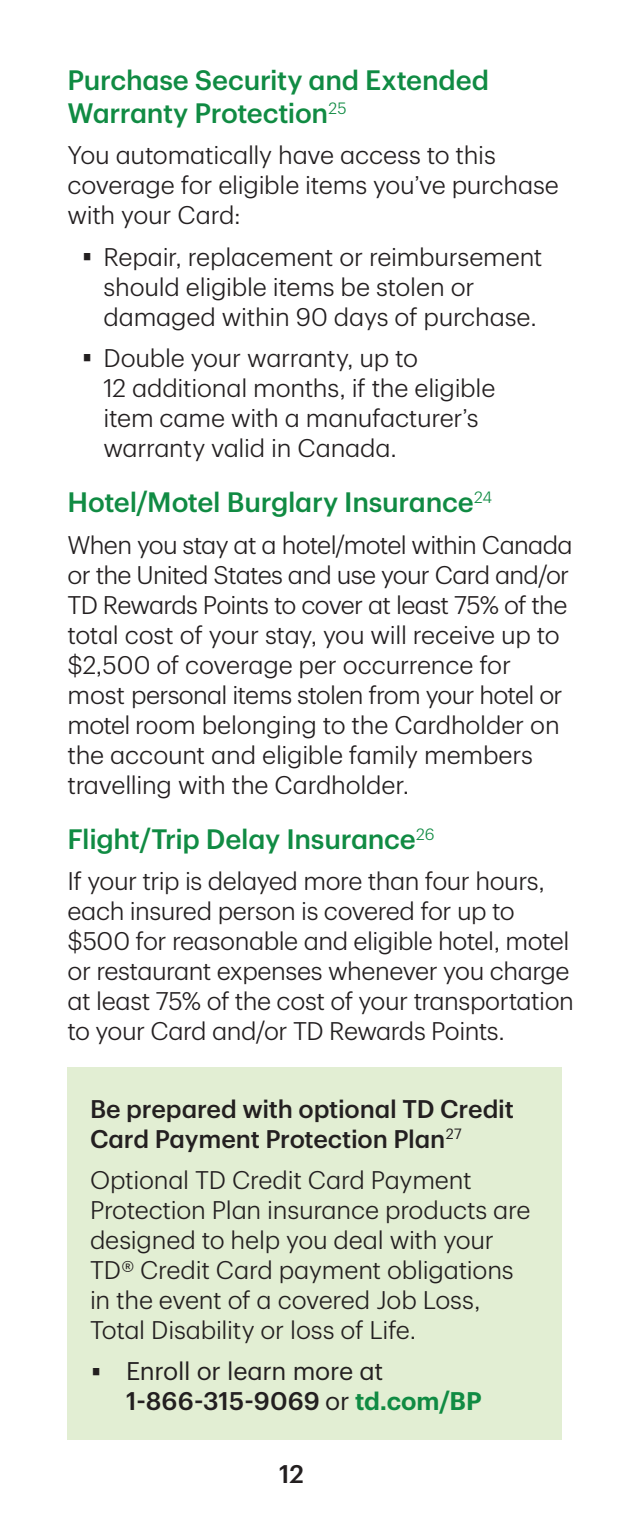
<style>
.page{position:relative;width:630px;height:1530px;background:#fff}
.page>*{position:absolute;margin:0;border:0;box-sizing:border-box;transform-origin:0 0}
.t1{font:500 27.5px/33px "TD Graphik";letter-spacing:-.01em;color:#108b43}
.t2{font:300 25px/30px "TD Graphik";letter-spacing:-.015em;color:#231f20}
.t3{font:500 25px/30px "TD Graphik";letter-spacing:-.01em;color:#231f20}
.t4{font:25px/30px "TD Graphik";letter-spacing:-.01em;color:#231f20}
.s1{font-family:"Titillium";font-weight:100}
.s2{font-weight:500}
.s3{font-weight:600;color:#108b43}
</style>
<div class="page">
<div style="left:68px;top:1067px;width:494px;height:373px;background:#e2eed3"></div>
<p class="t1" style="left:68px;top:62px;width:423px">Purchase Security and Extended<br>Warranty Protection<sup>25</sup></p>
<p class="t2" style="left:68px;top:138px;width:493px">You automatically have access to this coverage for eligible items you’ve purchase with your Card:</p>
<p class="t2" style="left:104px;top:240px;width:441px;text-indent:-22px"><span class="s1">•</span> Repair, replacement or reimbursement should eligible items be stolen or damaged within 90 days of purchase.</p>
<p class="t2" style="left:104px;top:341px;width:393px;text-indent:-22px"><span class="s1">•</span> Double your warranty, up to<br>12 additional months, if the eligible item came with a manufacturer’s warranty valid in Canada.</p>
<p class="t1" style="left:68px;top:484px;width:426px">Hotel/Motel Burglary Insurance<sup>24</sup></p>
<p class="t2" style="left:68px;top:528px;width:507px">When you stay at a hotel/motel within Canada or the United States and use your Card and/or TD Rewards Points to cover at least 75% of the total cost of your stay, you will receive up to $2,500 of coverage per occurrence for most personal items stolen from your hotel or motel room belonging to the Cardholder on the account and eligible family members travelling with the Cardholder.</p>
<p class="t1" style="left:68px;top:821px;width:369px">Flight/Trip Delay Insurance<sup>26</sup></p>
<p class="t2" style="left:68px;top:864px;width:508px">If your trip is delayed more than four hours, each insured person is covered for up to $500 for reasonable and eligible hotel, motel or restaurant expenses whenever you charge at least 75% of the cost of your transportation to your Card and/or TD Rewards Points.</p>
<p class="t3" style="left:90px;top:1092px;width:425px">Be prepared with optional TD Credit<br>Card Payment Protection Plan<sup>27</sup></p>
<p class="t2" style="left:90px;top:1163px;width:442px">Optional TD Credit Card Payment Protection Plan insurance products are designed to help you deal with your TD® Credit Card payment obligations in the event of a covered Job Loss, Total Disability or loss of Life.</p>
<p class="t4" style="left:126px;top:1354px;width:357px;text-indent:-36px"><span class="s1">•</span> Enroll or learn more at<br><span class="s2">1-866-315-9069</span> or <span class="s3">td.com/BP</span></p>
<p class="t3" style="left:279px;top:1457px;width:26px">12</p>
</div>
